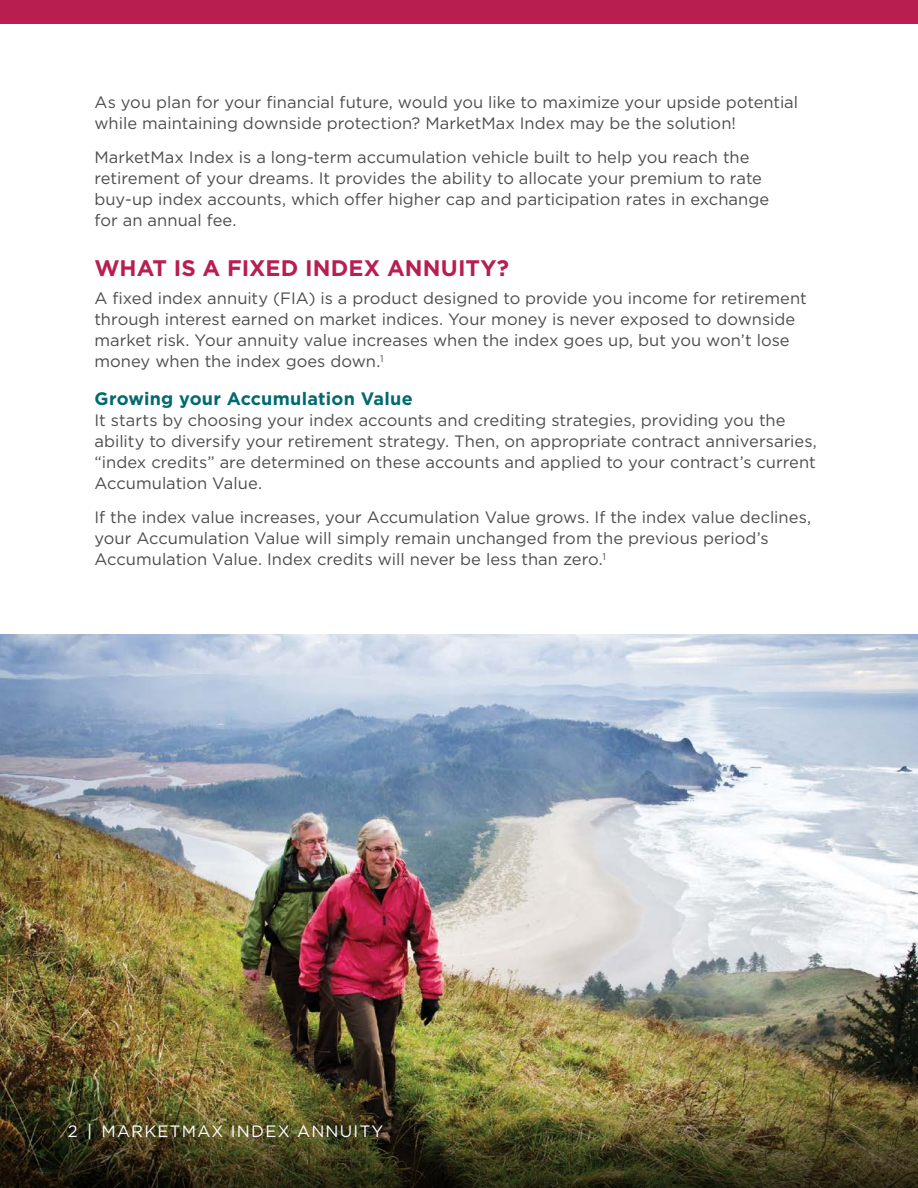
<style>
.page{position:relative;width:918px;height:1188px;background:#fff}
.page>*{position:absolute;margin:0;border:0;box-sizing:border-box;transform-origin:0 0}
.t1{font:700 22.5px "Gotham";color:#b81e4f}
.t2{font:700 18px "Gotham";letter-spacing:.015em;color:#006a71}
.t3{font:16.5px/21px "Gotham";color:#4d4d4f}
.t4{font:16.5px "Gotham";letter-spacing:.075em;color:#fff}
</style>
<div class="page">
<img style="left:0;top:634px;width:918px;height:432px">
<img style="left:0;top:1066px;width:918px;height:122px">
<div style="left:0;top:0;width:918px;height:23px;background:#b81e4f"></div>
<p class="t3" style="left:94px;top:91px;width:705px">As you plan for your financial future, would you like to maximize your upside potential while maintaining downside protection? MarketMax Index may be the solution!</p>
<p class="t3" style="left:94px;top:147px;width:676px">MarketMax Index is a long-term accumulation vehicle built to help you reach the retirement of your dreams. It provides the ability to allocate your premium to rate buy-up index accounts, which offer higher cap and participation rates in exchange for an annual fee.</p>
<h1 class="t1" style="left:94px;top:254px;width:416px">WHAT IS A FIXED INDEX ANNUITY?</h1>
<p class="t3" style="left:94px;top:288px;width:714px">A fixed index annuity (FIA) is a product designed to provide you income for retirement through interest earned on market indices. Your money is never exposed to downside market risk. Your annuity value increases when the index goes up, but you won’t lose money when the index goes down.<sup>1</sup></p>
<p class="t2" style="left:94px;top:386px;width:320px">Growing your Accumulation Value</p>
<p class="t3" style="left:94px;top:409px;width:724px">It starts by choosing your index accounts and crediting strategies, providing you the ability to diversify your retirement strategy. Then, on appropriate contract anniversaries, “index credits” are determined on these accounts and applied to your contract’s current Accumulation Value.</p>
<p class="t3" style="left:94px;top:507px;width:718px">If the index value increases, your Accumulation Value grows. If the index value declines, your Accumulation Value will simply remain unchanged from the previous period’s<br>Accumulation Value. Index credits will never be less than zero.<sup>1</sup></p>
<p class="t4" style="left:68px;top:1121px;width:317px">2 | MARKETMAX INDEX ANNUITY</p>
</div>
